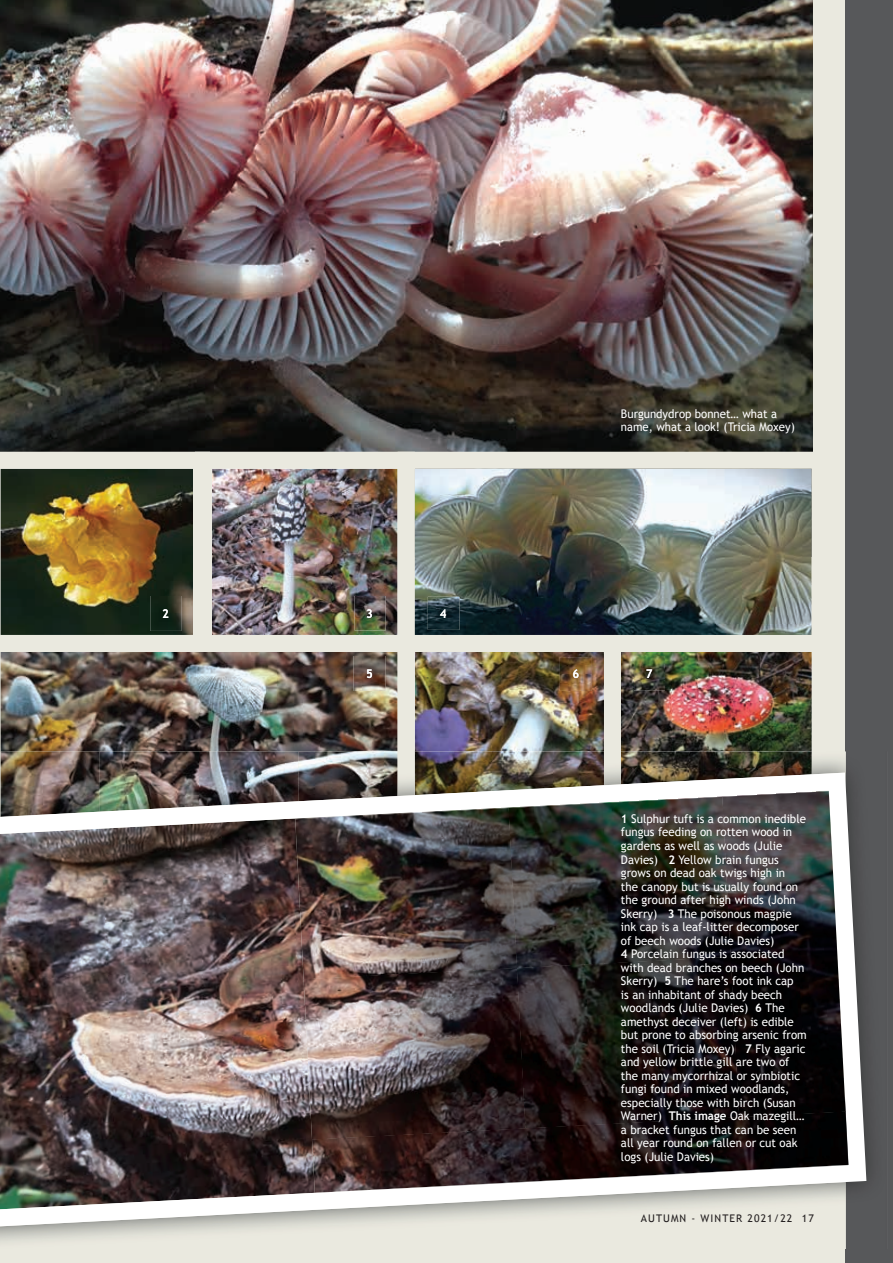
<style>
.page{position:relative;width:893px;height:1263px;background:#eae9df}
.page>*{position:absolute;margin:0;border:0;box-sizing:border-box;transform-origin:0 0}
.t1{font:12px/13.5px "Trebuchet MS";color:#fff;scale:.96 1}
.t2{font:12px/13.5px "Trebuchet MS";color:#fff;scale:.95 1}
.t3{font:700 12px "Trebuchet MS";color:#fff;scale:.95 1}
.t4{font:10.5px "Trebuchet MS";letter-spacing:.1em;color:#231f20}
.s1{font-weight:700}
</style>
<div class="page">
<img style="left:415px;top:652px;width:189px;height:121px">
<img style="left:621px;top:652px;width:191px;height:99px">
<div style="left:846px;top:0;width:47px;height:1263px;background:#57585a"></div>
<img style="left:0;top:0;width:812px;height:452px">
<img style="left:0;top:652px;width:398px;height:99px">
<img style="left:415px;top:468px;width:397px;height:167px">
<img style="left:604px;top:751px;width:208px;height:22px">
<img style="left:812px;top:751px;width:34px;height:22px">
<img style="left:866px;top:1071px;width:6px;height:110px">
<img style="left:0;top:751px;width:415px;height:22px">
<img style="left:0;top:773px;width:866px;height:453px">
<img style="left:295px;top:808px;width:213px;height:171px">
<img style="left:508px;top:797px;width:214px;height:171px">
<img style="left:722px;top:791px;width:123px;height:320px">
<img style="left:304px;top:968px;width:213px;height:172px">
<img style="left:517px;top:957px;width:222px;height:154px">
<img style="left:312px;top:1111px;width:536px;height:82px">
<svg style="left:315px;top:1165px;width:533px;height:28px;background:#8f8788"></svg>
<img style="left:354px;top:656px;width:32px;height:35px">
<svg style="left:367px;top:669px;width:5px;height:9px"></svg>
<img style="left:560px;top:657px;width:32px;height:34px">
<svg style="left:573px;top:669px;width:6px;height:9px"></svg>
<img style="left:634px;top:656px;width:31px;height:34px">
<svg style="left:647px;top:669px;width:5px;height:9px"></svg>
<img style="left:0;top:468px;width:415px;height:167px">
<img style="left:428px;top:597px;width:31px;height:33px">
<svg style="left:440px;top:609px;width:6px;height:9px"></svg>
<p class="t3" style="left:162px;top:606px;width:9px">2</p>
<p class="t3" style="left:366px;top:606px;width:9px">3</p>
<p class="t3" style="left:440px;top:606px;width:9px">4</p>
<p class="t2" style="left:621px;top:407px;width:185px">Burgundydrop bonnet… what a name, what a look! (Tricia Moxey)</p>
<p class="t3" style="left:366px;top:666px;width:9px">5</p>
<p class="t3" style="left:572px;top:666px;width:9px">6</p>
<p class="t3" style="left:646px;top:666px;width:9px">7</p>
<p class="t1" style="left:621px;top:812px;width:195px"><span class="s1">1</span> Sulphur tuft is a common inedible fungus feeding on rotten wood in gardens as well as woods (Julie<br>Davies) <span class="s1">2</span> Yellow brain fungus grows on dead oak twigs high in<br>the canopy but is usually found on the ground after high winds (John<br>Skerry) <span class="s1">3</span> The poisonous magpie ink cap is a leaf-litter decomposer of beech woods (Julie Davies)<br><span class="s1">4</span> Porcelain fungus is associated with dead branches on beech (John<br>Skerry) <span class="s1">5</span> The hare’s foot ink cap<br>is an inhabitant of shady beech woodlands (Julie Davies) <span class="s1">6</span> The amethyst deceiver (left) is edible but prone to absorbing arsenic from the soil (Tricia Moxey) <span class="s1">7</span> Fly agaric and yellow brittle gill are two of the many mycorrhizal or symbiotic fungi found in mixed woodlands, especially those with birch (Susan<br>Warner) <span class="s1">This image</span> Oak mazegill… a bracket fungus that can be seen all year round on fallen or cut oak logs (Julie Davies)</p>
<p class="t4" style="left:641px;top:1212px;width:174px">AUTUMN - WINTER 2021/22 17</p>
</div>
